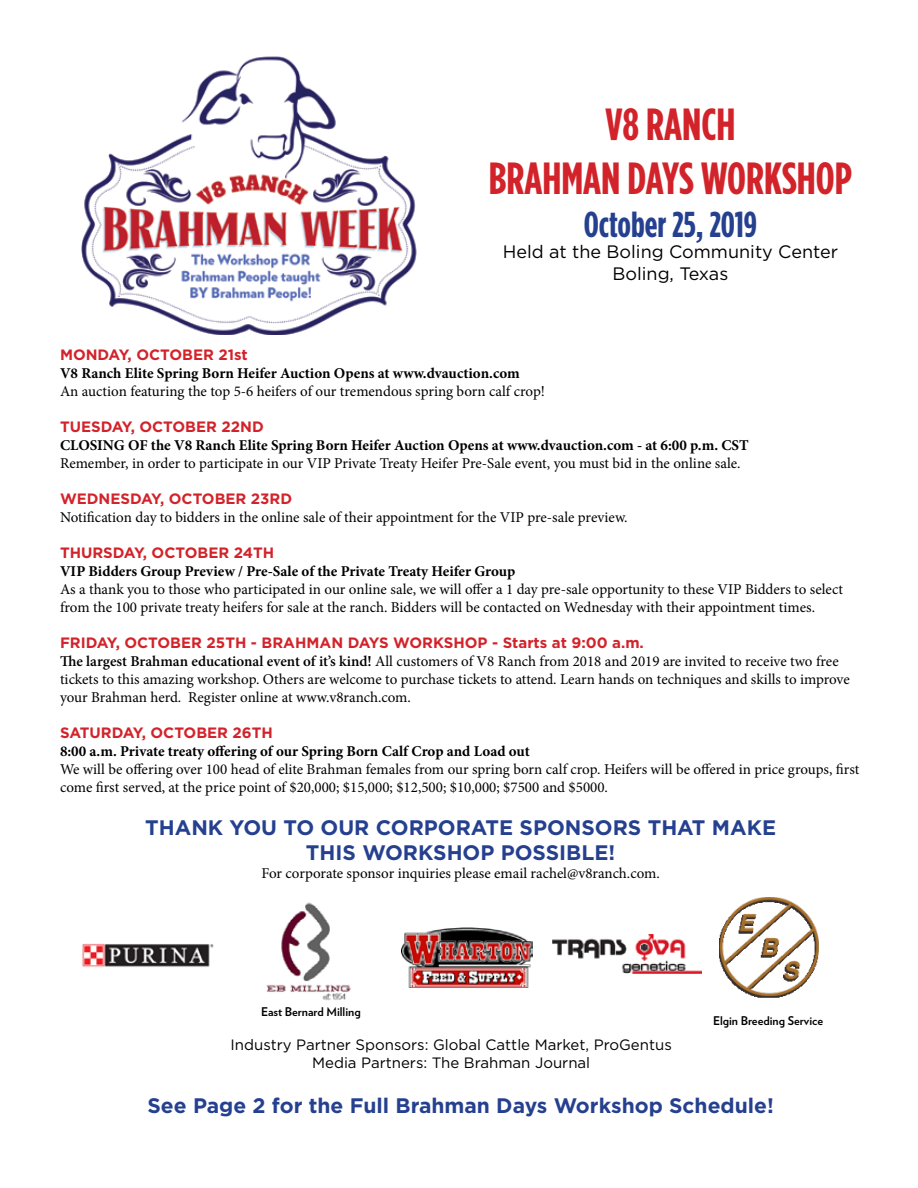
<style>
.page{position:relative;width:918px;height:1188px;background:#fff}
.page>*{position:absolute;margin:0;border:0;box-sizing:border-box;transform-origin:0 0}
.t1{font:700 45px/54px "Gotham Condensed";color:#d2232a;text-align:center}
.t2{font:700 36px "Gotham Condensed";color:#25408f}
.t3{font:700 21px/25.2px "Gotham";color:#25408f;text-align:center}
.t4{font:18px/21.6px "Gotham";color:#000;text-align:center}
.t5{font:15px/18px "Minion Pro";color:#000}
.t6{font:700 15px "Minion Pro";color:#000}
.t7{font:700 15px "Gotham";color:#d2232a}
.t8{font:15px/18px "Gotham";color:#000;text-align:center}
.t9{font:700 12px "Verlag";color:#000}
.s1{font-weight:600}
</style>
<div class="page">
<img style="left:82px;top:943px;width:132px;height:24px">
<img style="left:266px;top:902px;width:85px;height:99px">
<img style="left:401px;top:928px;width:132px;height:59px">
<img style="left:553px;top:935px;width:148px;height:38px">
<img style="left:720px;top:898px;width:99px;height:100px">
<img style="left:82px;top:56px;width:335px;height:278px">
<h1 class="t1" style="left:489px;top:97px;width:365px">V8 RANCH<br>BRAHMAN DAYS WORKSHOP</h1>
<h2 class="t2" style="left:584px;top:203px;width:175px">October 25, 2019</h2>
<p class="t4" style="left:503px;top:241px;width:337px">Held at the Boling Community Center<br>Boling, Texas</p>
<p class="t7" style="left:60px;top:345px;width:189px">MONDAY, OCTOBER 21st</p>
<p class="t6" style="left:60px;top:362px;width:461px">V8 Ranch Elite Spring Born Heifer Auction Opens at www.dvauction.com</p>
<p class="t5" style="left:60px;top:382px;width:487px">An auction featuring the top 5-6 heifers of our tremendous spring born calf crop!</p>
<p class="t7" style="left:60px;top:417px;width:205px">TUESDAY, OCTOBER 22ND</p>
<p class="t6" style="left:60px;top:434px;width:690px">CLOSING OF the V8 Ranch Elite Spring Born Heifer Auction Opens at www.dvauction.com - at 6:00 p.m. CST</p>
<p class="t5" style="left:60px;top:454px;width:682px">Remember, in order to participate in our VIP Private Treaty Heifer Pre-Sale event, you must bid in the online sale.</p>
<p class="t7" style="left:60px;top:489px;width:234px">WEDNESDAY, OCTOBER 23RD</p>
<p class="t5" style="left:60px;top:508px;width:569px">Notification day to bidders in the online sale of their appointment for the VIP pre-sale preview.</p>
<p class="t7" style="left:60px;top:543px;width:216px">THURSDAY, OCTOBER 24TH</p>
<p class="t6" style="left:60px;top:560px;width:457px">VIP Bidders Group Preview / Pre-Sale of the Private Treaty Heifer Group</p>
<p class="t5" style="left:60px;top:580px;width:785px">As a thank you to those who participated in our online sale, we will offer a 1 day pre-sale opportunity to these VIP Bidders to select from the 100 private treaty heifers for sale at the ranch. Bidders will be contacted on Wednesday with their appointment times.</p>
<p class="t7" style="left:60px;top:633px;width:585px">FRIDAY, OCTOBER 25TH - BRAHMAN DAYS WORKSHOP - Starts at 9:00 a.m.</p>
<p class="t5" style="left:60px;top:652px;width:791px"><span class="s1">The largest Brahman educational event of it’s kind!</span> All customers of V8 Ranch from 2018 and 2019 are invited to receive two free tickets to this amazing workshop. Others are welcome to purchase tickets to attend. Learn hands on techniques and skills to improve your Brahman herd. Register online at www.v8ranch.com.</p>
<p class="t7" style="left:60px;top:723px;width:214px">SATURDAY, OCTOBER 26TH</p>
<p class="t6" style="left:60px;top:740px;width:471px">8:00 a.m. Private treaty offering of our Spring Born Calf Crop and Load out</p>
<p class="t5" style="left:60px;top:760px;width:801px">We will be offering over 100 head of elite Brahman females from our spring born calf crop. Heifers will be offered in price groups, first come first served, at the price point of $20,000; $15,000; $12,500; $10,000; $7500 and $5000.</p>
<h3 class="t3" style="left:145px;top:815px;width:632px">THANK YOU TO OUR CORPORATE SPONSORS THAT MAKE<br>THIS WORKSHOP POSSIBLE!</h3>
<p class="t5" style="left:261px;top:864px;width:400px">For corporate sponsor inquiries please email rachel@v8ranch.com.</p>
<p class="t9" style="left:261px;top:1003px;width:101px">East Bernard Milling</p>
<p class="t9" style="left:713px;top:1011px;width:112px">Elgin Breeding Service</p>
<p class="t8" style="left:231px;top:1035px;width:443px">Industry Partner Sponsors: Global Cattle Market, ProGentus<br>Media Partners: The Brahman Journal</p>
<h3 class="t3" style="left:148px;top:1092px;width:628px">See Page 2 for the Full Brahman Days Workshop Schedule!</h3>
</div>
